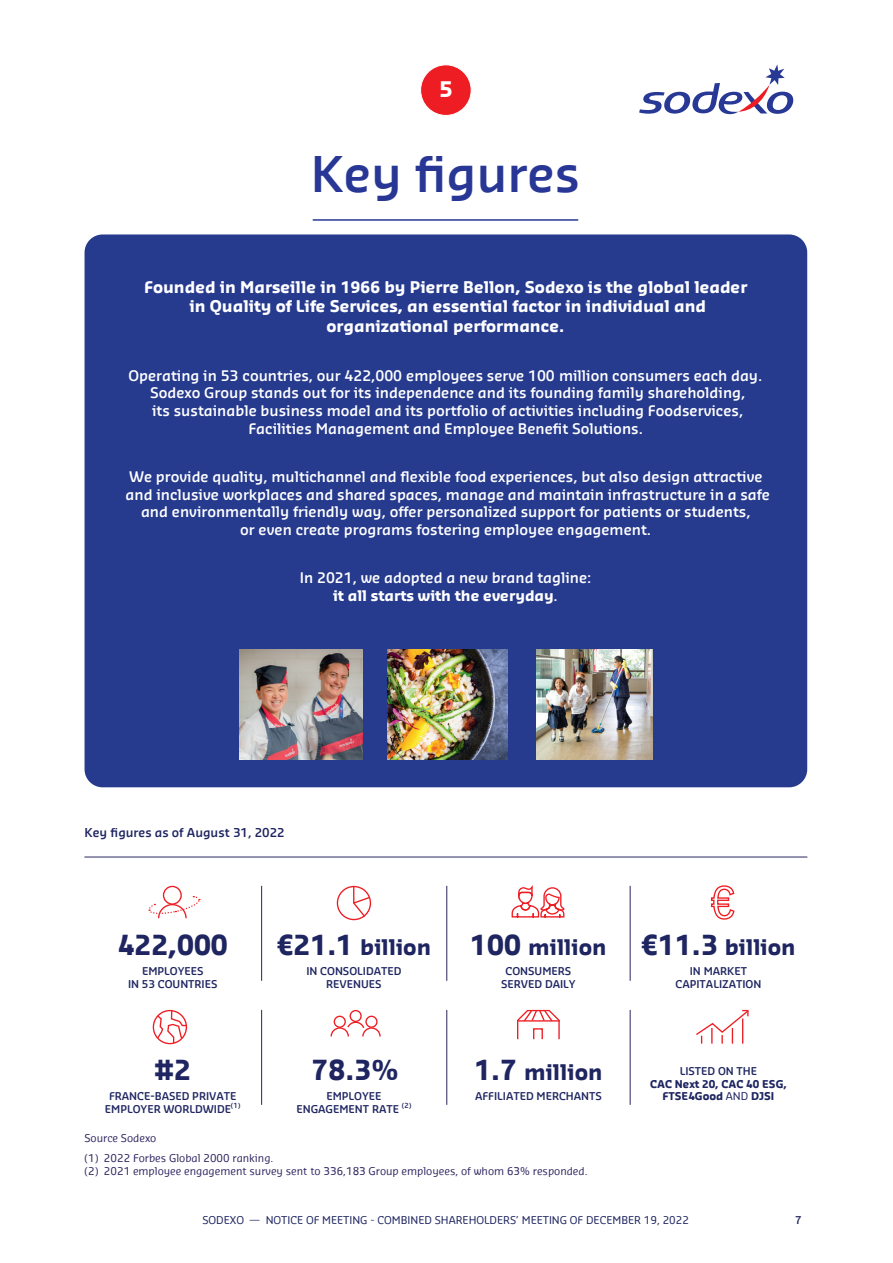
<style>
.page{position:relative;width:893px;height:1263px;background:#fff}
.page>*{position:absolute;margin:0;border:0;box-sizing:border-box;transform-origin:0 0}
.t1{font:600 48px "Sansa Pro";color:#283795}
.t2{font:700 27px "Sansa Pro";color:#1e2560}
.t3{font:700 21px "Sansa Pro";color:#1e2560}
.t4{font:700 21px "Sansa Pro";color:#fff}
.t5{font:700 15.75px/19.6px "Sansa Pro";color:#fff;text-align:center}
.t6{font:600 14.25px/17.9px "Sansa Pro";color:#fff;text-align:center}
.t7{font:600 12px "Sansa Pro";color:#1e2560}
.t8{font:600 10.5px/12.6px "Sansa Pro";color:#1e2560;text-align:center}
.t9{font:10.5px/19px "Sansa Pro";color:#2d235f}
.t10{font:10.5px "Sansa Pro";color:#1e2560}
.t11{font:700 10.5px "Sansa Pro";color:#1e2560}
.s1{font-weight:700}
.s2{font-size:27px}
.s3{font-weight:400}
</style>
<div class="page">
<svg style="left:639px;top:64px;width:155px;height:51px"></svg>
<div style="left:421px;top:65px;width:50px;height:50px;background:#ee1d23;border-radius:50%"></div>
<div style="left:420px;top:64px;width:52px;height:52px;border:1px solid #fff;border-radius:50%"></div>
<div style="left:85px;top:234px;width:722px;height:553px;background:#263a8e;border-radius:18px"></div>
<hr style="left:84px;top:857px;width:723px;height:1px;background:#29265d">
<div style="left:163px;top:886px;width:19px;height:19px;border:1px solid #ee1d23;border-radius:50%"></div>
<svg style="left:148px;top:895px;width:53px;height:24px"></svg>
<div style="left:153px;top:1010px;width:34px;height:34px;border:1px solid #ee1d23;border-radius:50%"></div>
<svg style="left:156px;top:1009px;width:32px;height:35px"></svg>
<svg style="left:696px;top:1009px;width:53px;height:34px"></svg>
<svg style="left:710px;top:885px;width:25px;height:35px"></svg>
<div style="left:337px;top:886px;width:34px;height:34px;border:1px solid #ee1d23;border-radius:50%"></div>
<svg style="left:352px;top:885px;width:19px;height:33px"></svg>
<svg style="left:330px;top:1010px;width:51px;height:27px"></svg>
<svg style="left:517px;top:1009px;width:43px;height:31px"></svg>
<svg style="left:511px;top:886px;width:54px;height:32px"></svg>
<hr style="left:261px;top:886px;width:1px;height:95px;background:#29265d">
<hr style="left:446px;top:886px;width:1px;height:95px;background:#29265d">
<hr style="left:630px;top:886px;width:1px;height:95px;background:#29265d">
<hr style="left:261px;top:1010px;width:1px;height:95px;background:#29265d">
<hr style="left:446px;top:1010px;width:1px;height:95px;background:#29265d">
<hr style="left:630px;top:1010px;width:1px;height:95px;background:#29265d">
<img style="left:388px;top:649px;width:120px;height:111px">
<img style="left:239px;top:649px;width:124px;height:111px">
<img style="left:536px;top:649px;width:116px;height:111px">
<hr style="left:313px;top:219px;width:265px;height:2px;background:#283795">
<h3 class="t4" style="left:439px;top:75px;width:15px">5</h3>
<h1 class="t1" style="left:311px;top:142px;width:271px">Key figures</h1>
<p class="t5" style="left:144px;top:277px;width:605px">Founded in Marseille in 1966 by Pierre Bellon, Sodexo is the global leader in Quality of Life Services, an essential factor in individual and organizational performance.</p>
<p class="t6" style="left:129px;top:366px;width:635px">Operating in 53 countries, our 422,000 employees serve 100 million consumers each day.<br>Sodexo Group stands out for its independence and its founding family shareholding,<br>its sustainable business model and its portfolio of activities including Foodservices, Facilities Management and Employee Benefit Solutions.</p>
<p class="t6" style="left:126px;top:467px;width:646px">We provide quality, multichannel and flexible food experiences, but also design attractive and inclusive workplaces and shared spaces, manage and maintain infrastructure in a safe and environmentally friendly way, offer personalized support for patients or students,<br>or even create programs fostering employee engagement.</p>
<p class="t6" style="left:300px;top:568px;width:293px">In 2021, we adopted a new brand tagline: <span class="s1">it all starts with the everyday</span>.</p>
<p class="t7" style="left:84px;top:825px;width:202px">Key figures as of August 31, 2022</p>
<h2 class="t2" style="left:118px;top:927px;width:112px">422,000</h2>
<h3 class="t3" style="left:277px;top:933px;width:156px"><span class="s2">€21.1</span> billion</h3>
<h3 class="t3" style="left:470px;top:933px;width:138px"><span class="s2">100</span> million</h3>
<h3 class="t3" style="left:641px;top:933px;width:156px"><span class="s2">€11.3</span> billion</h3>
<p class="t8" style="left:128px;top:964px;width:91px">EMPLOYEES<br>IN 53 COUNTRIES</p>
<p class="t8" style="left:306px;top:964px;width:97px">IN CONSOLIDATED<br>REVENUES</p>
<p class="t8" style="left:501px;top:964px;width:76px">CONSUMERS<br>SERVED DAILY</p>
<p class="t8" style="left:675px;top:964px;width:87px">IN MARKET<br>CAPITALIZATION</p>
<h2 class="t2" style="left:155px;top:1052px;width:38px">#2</h2>
<h2 class="t2" style="left:312px;top:1052px;width:89px">78.3%</h2>
<h3 class="t3" style="left:474px;top:1058px;width:130px"><span class="s2">1.7</span> million</h3>
<p class="t8" style="left:680px;top:1064px;width:79px">LISTED ON THE</p>
<p class="t11" style="left:650px;top:1077px;width:138px">CAC Next 20, CAC 40 ESG,</p>
<p class="t8" style="left:109px;top:1089px;width:129px">FRANCE-BASED PRIVATE</p>
<p class="t11" style="left:663px;top:1089px;width:113px">FTSE4Good <span class="s3">AND</span> DJSI</p>
<p class="t8" style="left:105px;top:1102px;width:137px">EMPLOYER WORLDWIDE<sup>(1)</sup></p>
<p class="t8" style="left:296px;top:1089px;width:117px">EMPLOYEE<br>ENGAGEMENT RATE <sup>(2)</sup></p>
<p class="t8" style="left:475px;top:1089px;width:128px">AFFILIATED MERCHANTS</p>
<p class="t9" style="left:84px;top:1129px;width:191px">Source Sodexo<br>(1) 2022 Forbes Global 2000 ranking.</p>
<p class="t9" style="left:84px;top:1161px;width:505px">(2) 2021 employee engagement survey sent to 336,183 Group employees, of whom 63% responded.</p>
<p class="t10" style="left:202px;top:1213px;width:488px">SODEXO — NOTICE OF MEETING - COMBINED SHAREHOLDERS’ MEETING OF DECEMBER 19, 2022</p>
<p class="t8" style="left:795px;top:1214px;width:8px">7</p>
</div>
